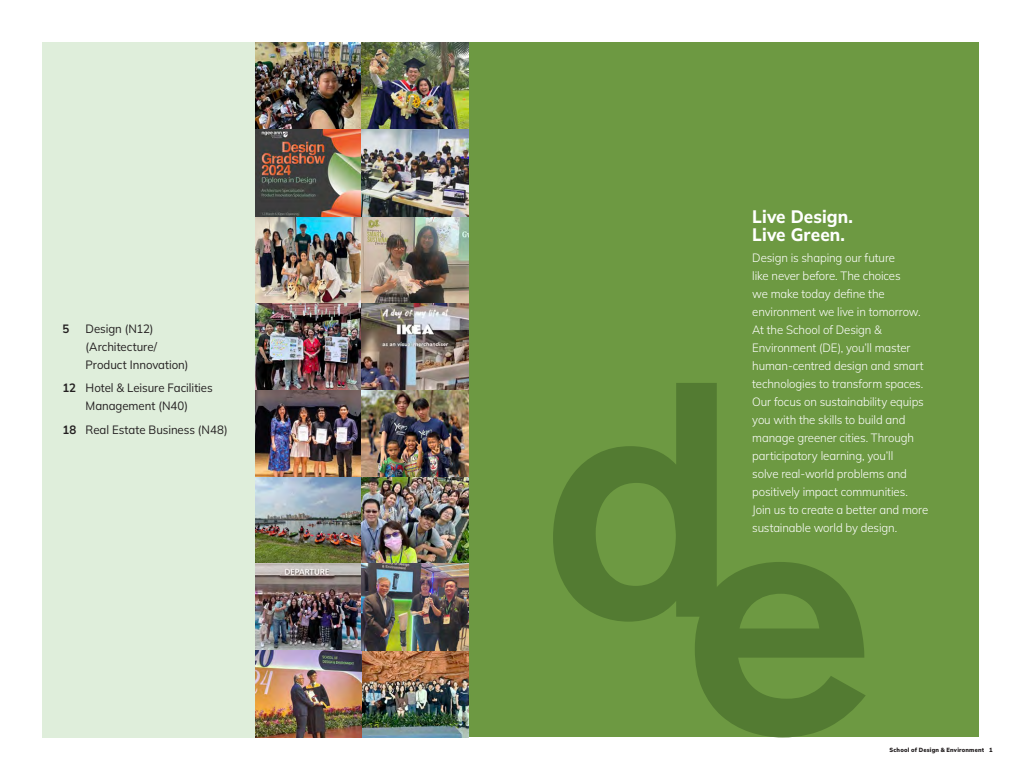
<style>
.page{position:relative;width:1021px;height:780px;background:#fff}
.page>*{position:absolute;margin:0;border:0;box-sizing:border-box;transform-origin:0 0}
.Standfirst_12_points_Mulish_XB{font:800 18px/18px "Mulish";letter-spacing:.005em;color:#fff;scale:.95 1}
.Dip_Intro_11_points_Mulish{font:300 12px/18px "Mulish";letter-spacing:-.01em;color:#fff;scale:.95 1}
.Dip_Intro_11_points_Mulish-2{font:12px/18px "Mulish";letter-spacing:-.005em;color:#231f20;scale:.95 1}
.Dip_Intro_11_points_Mulish-3{font:700 12px "Mulish";color:#231f20;scale:.95 1}
.t1{font:900 6px "Mulish";letter-spacing:.035em;color:#231f20;scale:.95 1}
.s1{font-weight:700}
</style>
<div class="page">
<div style="left:468px;top:43px;width:510px;height:694px;background:#6d9942"></div>
<div style="left:43px;top:43px;width:212px;height:694px;background:#dfeedb"></div>
<img style="left:255px;top:43px;width:213px;height:694px">
<svg style="left:553px;top:383px;width:163px;height:238px;fill:#537b32"></svg>
<svg style="left:694px;top:562px;width:171px;height:175px"></svg>
<p class="Dip_Intro_11_points_Mulish-3" style="left:63px;top:320px;width:9px">5</p>
<p class="Dip_Intro_11_points_Mulish-2" style="left:86px;top:319px;width:110px">Design (N12) (Architecture/<br>Product Innovation)</p>
<p class="Dip_Intro_11_points_Mulish-2" style="left:63px;top:378px;width:160px;text-align:center"><span class="s1">12</span> Hotel &amp; Leisure Facilities<br>Management (N40)</p>
<p class="Dip_Intro_11_points_Mulish-2" style="left:63px;top:420px;width:175px"><span class="s1">18</span> Real Estate Business (N48)</p>
<p class="Standfirst_12_points_Mulish_XB" style="left:752px;top:207px;width:107px">Live Design.<br>Live Green.</p>
<p class="Dip_Intro_11_points_Mulish" style="left:752px;top:248px;width:187px">Design is shaping our future<br>like never before. The choices<br>we make today define the environment we live in tomorrow.<br>At the School of Design &amp;<br>Environment (DE), you’ll master human-centred design and smart technologies to transform spaces.<br>Our focus on sustainability equips you with the skills to build and manage greener cities. Through participatory learning, you’ll<br>solve real-world problems and positively impact communities.<br>Join us to create a better and more sustainable world by design.</p>
<p class="t1" style="left:889px;top:745px;width:110px">School of Design &amp; Environment 1</p>
</div>
